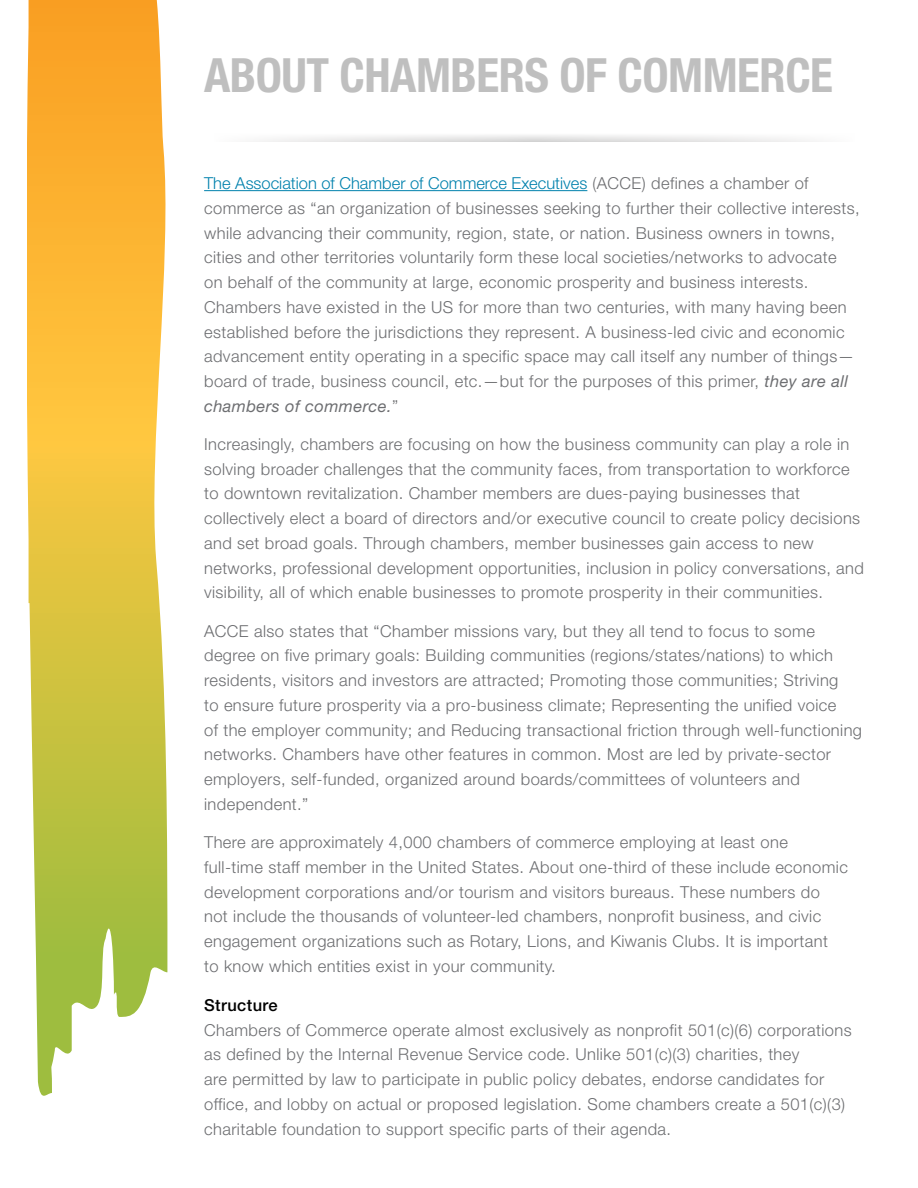
<style>
.page{position:relative;width:918px;height:1188px;background:#fff}
.page>*{position:absolute;margin:0;border:0;box-sizing:border-box;transform-origin:0 0}
.t1{font:700 condensed 47.25px "Helvetica Neue LT Pro";letter-spacing:-.01em;color:#bfbfbf}
.t2{font:300 16.5px/24.8px "Helvetica Neue LT Std";letter-spacing:.025em;color:#6d6e71}
.t3{font:500 16.5px "Helvetica Neue LT Std";letter-spacing:.025em;color:#000}
.s1{color:#0081ad}
.s2{font-weight:400;font-style:italic}
</style>
<div class="page">
<hr style="left:204px;top:190px;width:383px;height:1px;background:#0081ad">
<svg style="left:264px;top:135px;width:541px;height:6px"></svg>
<svg style="left:27px;top:0;width:141px;height:1096px;background:#e3c353"></svg>
<p class="t1" style="left:204px;top:46px;width:630px">ABOUT CHAMBERS OF COMMERCE</p>
<p class="t2" style="left:204px;top:170px;width:657px"><span class="s1">The Association of Chamber of Commerce Executives</span> (ACCE) defines a chamber of commerce as “an organization of businesses seeking to further their collective interests, while advancing their community, region, state, or nation. Business owners in towns, cities and other territories voluntarily form these local societies/networks to advocate<br>on behalf of the community at large, economic prosperity and business interests.<br>Chambers have existed in the US for more than two centuries, with many having been established before the jurisdictions they represent. A business-led civic and economic advancement entity operating in a specific space may call itself any number of things— board of trade, business council, etc.—but for the purposes of this primer, <span class="s2">they are all chambers of commerce.</span>”</p>
<p class="t2" style="left:204px;top:431px;width:661px">Increasingly, chambers are focusing on how the business community can play a role in solving broader challenges that the community faces, from transportation to workforce to downtown revitalization. Chamber members are dues-paying businesses that collectively elect a board of directors and/or executive council to create policy decisions and set broad goals. Through chambers, member businesses gain access to new networks, professional development opportunities, inclusion in policy conversations, and visibility, all of which enable businesses to promote prosperity in their communities.</p>
<p class="t2" style="left:204px;top:618px;width:660px">ACCE also states that “Chamber missions vary, but they all tend to focus to some degree on five primary goals: Building communities (regions/states/nations) to which residents, visitors and investors are attracted; Promoting those communities; Striving<br>to ensure future prosperity via a pro-business climate; Representing the unified voice<br>of the employer community; and Reducing transactional friction through well-functioning networks. Chambers have other features in common. Most are led by private-sector employers, self-funded, organized around boards/committees of volunteers and independent.”</p>
<p class="t2" style="left:204px;top:830px;width:645px">There are approximately 4,000 chambers of commerce employing at least one full-time staff member in the United States. About one-third of these include economic development corporations and/or tourism and visitors bureaus. These numbers do<br>not include the thousands of volunteer-led chambers, nonprofit business, and civic engagement organizations such as Rotary, Lions, and Kiwanis Clubs. It is important<br>to know which entities exist in your community.</p>
<p class="t3" style="left:204px;top:995px;width:75px">Structure</p>
<p class="t2" style="left:204px;top:1017px;width:649px">Chambers of Commerce operate almost exclusively as nonprofit 501(c)(6) corporations as defined by the Internal Revenue Service code. Unlike 501(c)(3) charities, they<br>are permitted by law to participate in public policy debates, endorse candidates for office, and lobby on actual or proposed legislation. Some chambers create a 501(c)(3) charitable foundation to support specific parts of their agenda.</p>
</div>
